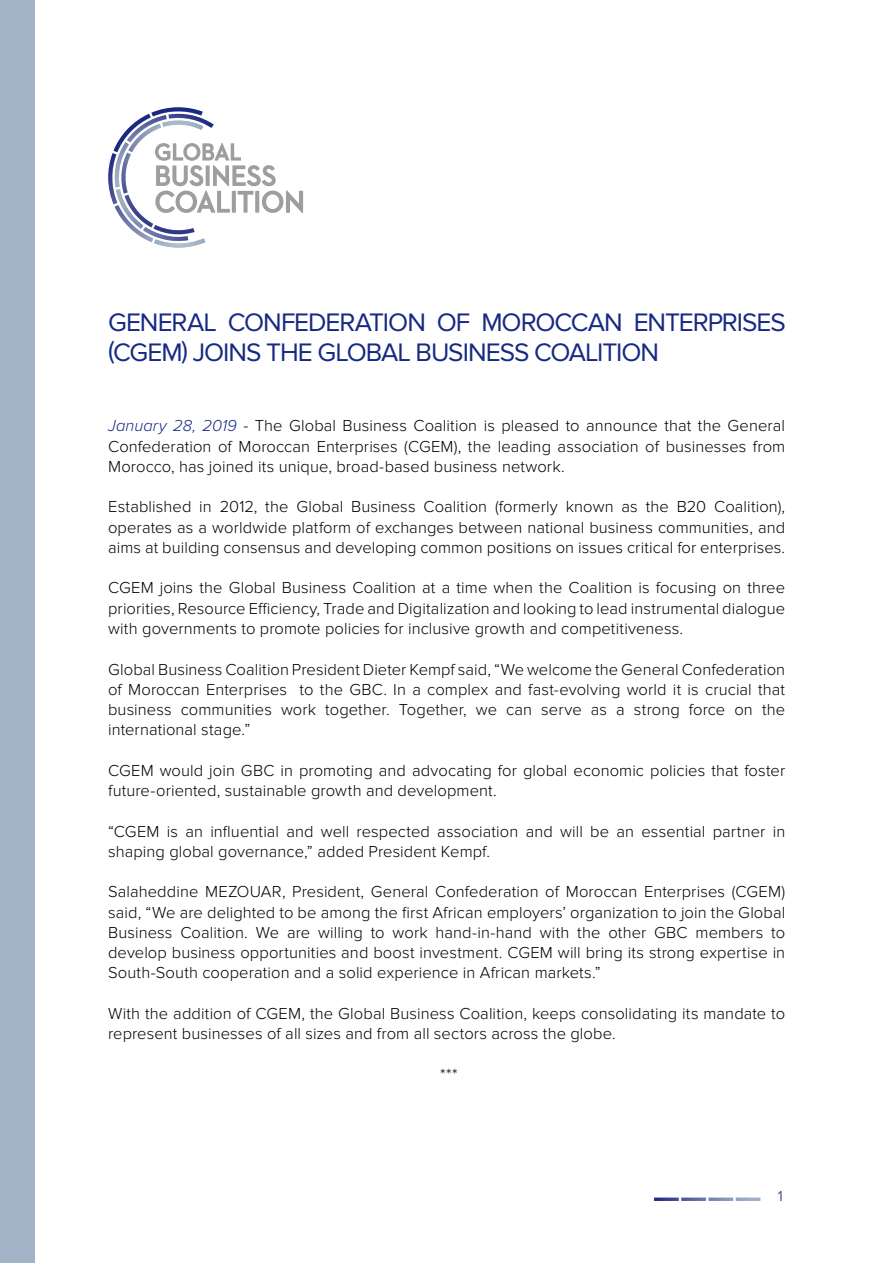
<style>
.page{position:relative;width:894px;height:1263px;background:#fff}
.page>*{position:absolute;margin:0;border:0;box-sizing:border-box;transform-origin:0 0}
.t1{font:26.25px/30px "Proxima Nova";letter-spacing:-.04em;color:#162983}
.t2{font:300 16.5px/20.2px "Proxima Nova";letter-spacing:.005em;color:#000;text-align:justify}
.t3{font:15px "Proxima Nova";color:#5a5099}
.s1{font-style:italic;color:#162983}
</style>
<div class="page">
<div style="left:0;top:0;width:34px;height:1263px;background:#a2b3c7"></div>
<svg style="left:654px;top:1197px;width:106px;height:4px"></svg>
<svg style="left:108px;top:107px;width:195px;height:141px"></svg>
<h1 class="t1" style="left:108px;top:307px;width:679px">GENERAL CONFEDERATION OF MOROCCAN ENTERPRISES (CGEM) JOINS THE GLOBAL BUSINESS COALITION</h1>
<p class="t2" style="left:108px;top:416px;width:678px"><span class="s1">January 28, 2019</span> - The Global Business Coalition is pleased to announce that the General Confederation of Moroccan Enterprises (CGEM), the leading association of businesses from Morocco, has joined its unique, broad-based business network.</p>
<p class="t2" style="left:108px;top:497px;width:678px">Established in 2012, the Global Business Coalition (formerly known as the B20 Coalition), operates as a worldwide platform of exchanges between national business communities, and aims at building consensus and developing common positions on issues critical for enterprises.</p>
<p class="t2" style="left:108px;top:578px;width:678px">CGEM joins the Global Business Coalition at a time when the Coalition is focusing on three priorities, Resource Efficiency, Trade and Digitalization and looking to lead instrumental dialogue with governments to promote policies for inclusive growth and competitiveness.</p>
<p class="t2" style="left:108px;top:659px;width:678px">Global Business Coalition President Dieter Kempf said, “We welcome the General Confederation of Moroccan Enterprises to the GBC. In a complex and fast-evolving world it is crucial that business communities work together. Together, we can serve as a strong force on the international stage.”</p>
<p class="t2" style="left:108px;top:760px;width:678px">CGEM would join GBC in promoting and advocating for global economic policies that foster future-oriented, sustainable growth and development.</p>
<p class="t2" style="left:108px;top:821px;width:678px">“CGEM is an influential and well respected association and will be an essential partner in shaping global governance,” added President Kempf.</p>
<p class="t2" style="left:108px;top:882px;width:678px">Salaheddine MEZOUAR, President, General Confederation of Moroccan Enterprises (CGEM) said, “We are delighted to be among the first African employers’ organization to join the Global Business Coalition. We are willing to work hand-in-hand with the other GBC members to develop business opportunities and boost investment. CGEM will bring its strong expertise in South-South cooperation and a solid experience in African markets.”</p>
<p class="t2" style="left:108px;top:1003px;width:678px">With the addition of CGEM, the Global Business Coalition, keeps consolidating its mandate to represent businesses of all sizes and from all sectors across the globe.</p>
<p class="t2" style="left:440px;top:1064px;width:19px">***</p>
<p class="t3" style="left:777px;top:1187px;width:7px">1</p>
</div>
